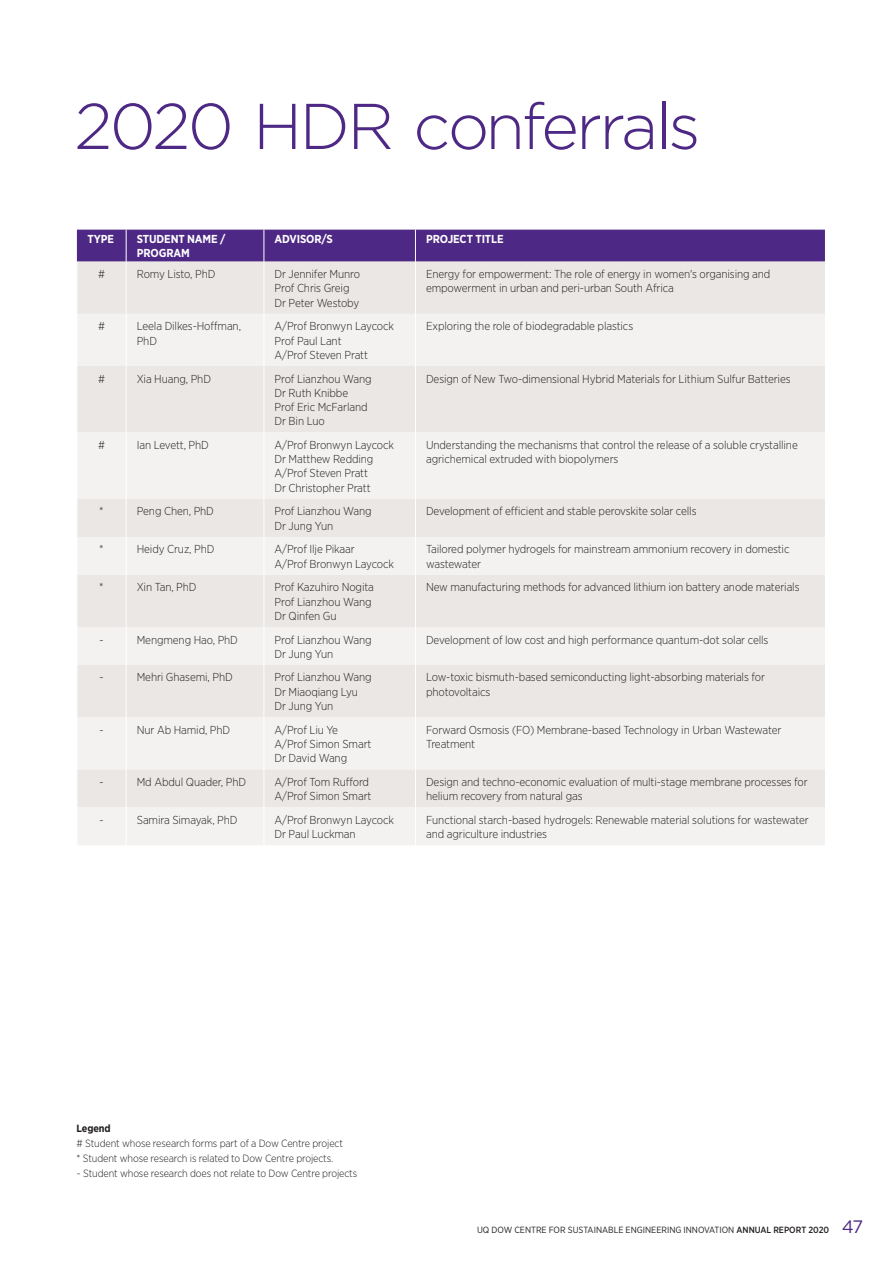
<style>
.page{position:relative;width:893px;height:1263px;background:#fff}
.page>*{position:absolute;margin:0;border:0;box-sizing:border-box;transform-origin:0 0}
.t1{font:300 64.5px "Gotham";letter-spacing:-.04em;color:#4d2884}
.t2{font:300 11.55px/14.2px "Gotham Narrow";letter-spacing:-.01em;color:#231f20}
.t3{font:700 11.55px/14.2px "Gotham Narrow";letter-spacing:-.01em;color:#fff}
.t4{font:300 10.5px/15px "Gotham Narrow";letter-spacing:-.01em;color:#231f20}
.t5{font:700 10.5px "Gotham Narrow";letter-spacing:-.01em;color:#231f20}
.t6{font:9px "Gotham Narrow";color:#231f20}
.s1{font-weight:500}
.s2{font-family:"Gotham";font-size:18px;color:#4d2884}
</style>
<div class="page">
<div style="left:77px;top:230px;width:748px;height:32px;background:#4d2884"></div>
<div style="left:78px;top:262px;width:747px;height:52px;background:#eae7e4"></div>
<svg style="left:78px;top:314px;width:747px;height:531px;fill:#f3f2f1"></svg>
<hr style="left:126px;top:230px;width:1px;height:32px;background:#fff">
<hr style="left:264px;top:230px;width:1px;height:32px;background:#fff">
<hr style="left:415px;top:230px;width:1px;height:32px;background:#fff">
<hr style="left:126px;top:262px;width:1px;height:52px;background:#fff">
<hr style="left:264px;top:262px;width:1px;height:52px;background:#fff">
<hr style="left:415px;top:262px;width:1px;height:52px;background:#fff">
<hr style="left:126px;top:314px;width:1px;height:52px;background:#fff">
<hr style="left:264px;top:314px;width:1px;height:52px;background:#fff">
<hr style="left:415px;top:314px;width:1px;height:52px;background:#fff">
<hr style="left:126px;top:366px;width:1px;height:66px;background:#fff">
<hr style="left:264px;top:366px;width:1px;height:66px;background:#fff">
<hr style="left:415px;top:366px;width:1px;height:66px;background:#fff">
<hr style="left:126px;top:432px;width:1px;height:67px;background:#fff">
<hr style="left:264px;top:432px;width:1px;height:67px;background:#fff">
<hr style="left:415px;top:432px;width:1px;height:67px;background:#fff">
<hr style="left:126px;top:499px;width:1px;height:38px;background:#fff">
<hr style="left:264px;top:499px;width:1px;height:38px;background:#fff">
<hr style="left:415px;top:499px;width:1px;height:38px;background:#fff">
<hr style="left:126px;top:537px;width:1px;height:38px;background:#fff">
<hr style="left:264px;top:537px;width:1px;height:38px;background:#fff">
<hr style="left:415px;top:537px;width:1px;height:38px;background:#fff">
<hr style="left:126px;top:575px;width:1px;height:52px;background:#fff">
<hr style="left:264px;top:575px;width:1px;height:52px;background:#fff">
<hr style="left:415px;top:575px;width:1px;height:52px;background:#fff">
<hr style="left:126px;top:627px;width:1px;height:38px;background:#fff">
<hr style="left:264px;top:627px;width:1px;height:38px;background:#fff">
<hr style="left:415px;top:627px;width:1px;height:38px;background:#fff">
<hr style="left:126px;top:665px;width:1px;height:52px;background:#fff">
<hr style="left:264px;top:665px;width:1px;height:52px;background:#fff">
<hr style="left:415px;top:665px;width:1px;height:52px;background:#fff">
<hr style="left:126px;top:717px;width:1px;height:52px;background:#fff">
<hr style="left:264px;top:717px;width:1px;height:52px;background:#fff">
<hr style="left:415px;top:717px;width:1px;height:52px;background:#fff">
<hr style="left:126px;top:769px;width:1px;height:38px;background:#fff">
<hr style="left:264px;top:769px;width:1px;height:38px;background:#fff">
<hr style="left:415px;top:769px;width:1px;height:38px;background:#fff">
<hr style="left:126px;top:807px;width:1px;height:38px;background:#fff">
<hr style="left:264px;top:807px;width:1px;height:38px;background:#fff">
<hr style="left:415px;top:807px;width:1px;height:38px;background:#fff">
<h1 class="t1" style="left:74px;top:85px;width:627px">2020 HDR conferrals</h1>
<p class="t3" style="left:88px;top:232px;width:28px">TYPE</p>
<p class="t3" style="left:137px;top:232px;width:90px">STUDENT NAME /<br>PROGRAM</p>
<p class="t3" style="left:275px;top:232px;width:60px">ADVISOR/S</p>
<p class="t3" style="left:426px;top:232px;width:79px">PROJECT TITLE</p>
<p class="t2" style="left:98px;top:267px;width:8px">#</p>
<p class="t2" style="left:137px;top:267px;width:80px">Romy Listo, PhD</p>
<p class="t2" style="left:275px;top:267px;width:87px">Dr Jennifer Munro<br>Prof Chris Greig<br>Dr Peter Westoby</p>
<p class="t2" style="left:426px;top:267px;width:346px">Energy for empowerment: The role of energy in women's organising and empowerment in urban and peri-urban South Africa</p>
<p class="t2" style="left:98px;top:319px;width:8px">#</p>
<p class="t2" style="left:137px;top:319px;width:106px">Leela Dilkes-Hoffman,<br>PhD</p>
<p class="t2" style="left:275px;top:319px;width:121px">A/Prof Bronwyn Laycock<br>Prof Paul Lant<br>A/Prof Steven Pratt</p>
<p class="t2" style="left:426px;top:319px;width:209px">Exploring the role of biodegradable plastics</p>
<p class="t2" style="left:98px;top:371px;width:8px">#</p>
<p class="t2" style="left:137px;top:371px;width:76px">Xia Huang, PhD</p>
<p class="t2" style="left:275px;top:371px;width:99px">Prof Lianzhou Wang<br>Dr Ruth Knibbe<br>Prof Eric McFarland<br>Dr Bin Luo</p>
<p class="t2" style="left:426px;top:371px;width:366px">Design of New Two-dimensional Hybrid Materials for Lithium Sulfur Batteries</p>
<p class="t2" style="left:98px;top:437px;width:8px">#</p>
<p class="t2" style="left:137px;top:437px;width:74px">Ian Levett, PhD</p>
<p class="t2" style="left:275px;top:437px;width:121px">A/Prof Bronwyn Laycock<br>Dr Matthew Redding<br>A/Prof Steven Pratt<br>Dr Christopher Pratt</p>
<p class="t2" style="left:426px;top:437px;width:373px">Understanding the mechanisms that control the release of a soluble crystalline agrichemical extruded with biopolymers</p>
<p class="t2" style="left:99px;top:504px;width:6px">*</p>
<p class="t2" style="left:137px;top:504px;width:79px">Peng Chen, PhD</p>
<p class="t2" style="left:275px;top:504px;width:99px">Prof Lianzhou Wang<br>Dr Jung Yun</p>
<p class="t2" style="left:426px;top:504px;width:272px">Development of efficient and stable perovskite solar cells</p>
<p class="t2" style="left:99px;top:542px;width:6px">*</p>
<p class="t2" style="left:137px;top:542px;width:79px">Heidy Cruz, PhD</p>
<p class="t2" style="left:275px;top:542px;width:121px">A/Prof Ilje Pikaar<br>A/Prof Bronwyn Laycock</p>
<p class="t2" style="left:426px;top:542px;width:365px">Tailored polymer hydrogels for mainstream ammonium recovery in domestic wastewater</p>
<p class="t2" style="left:99px;top:580px;width:6px">*</p>
<p class="t2" style="left:137px;top:580px;width:61px">Xin Tan, PhD</p>
<p class="t2" style="left:275px;top:580px;width:101px">Prof Kazuhiro Nogita<br>Prof Lianzhou Wang<br>Dr Qinfen Gu</p>
<p class="t2" style="left:426px;top:580px;width:375px">New manufacturing methods for advanced lithium ion battery anode materials</p>
<p class="t2" style="left:99px;top:632px;width:6px">~</p>
<p class="t2" style="left:137px;top:632px;width:103px">Mengmeng Hao, PhD</p>
<p class="t2" style="left:275px;top:632px;width:99px">Prof Lianzhou Wang<br>Dr Jung Yun</p>
<p class="t2" style="left:426px;top:632px;width:344px">Development of low cost and high performance quantum-dot solar cells</p>
<p class="t2" style="left:99px;top:670px;width:6px">~</p>
<p class="t2" style="left:137px;top:670px;width:97px">Mehri Ghasemi, PhD</p>
<p class="t2" style="left:275px;top:670px;width:99px">Prof Lianzhou Wang<br>Dr Miaoqiang Lyu<br>Dr Jung Yun</p>
<p class="t2" style="left:426px;top:670px;width:340px">Low-toxic bismuth-based semiconducting light-absorbing materials for photovoltaics</p>
<p class="t2" style="left:99px;top:722px;width:6px">~</p>
<p class="t2" style="left:137px;top:722px;width:95px">Nur Ab Hamid, PhD</p>
<p class="t2" style="left:275px;top:722px;width:98px">A/Prof Liu Ye<br>A/Prof Simon Smart<br>Dr David Wang</p>
<p class="t2" style="left:426px;top:722px;width:357px">Forward Osmosis (FO) Membrane-based Technology in Urban Wastewater<br>Treatment</p>
<p class="t2" style="left:99px;top:774px;width:6px">~</p>
<p class="t2" style="left:137px;top:774px;width:111px">Md Abdul Quader, PhD</p>
<p class="t2" style="left:275px;top:774px;width:98px">A/Prof Tom Rufford<br>A/Prof Simon Smart</p>
<p class="t2" style="left:426px;top:774px;width:383px">Design and techno-economic evaluation of multi-stage membrane processes for helium recovery from natural gas</p>
<p class="t2" style="left:99px;top:812px;width:6px">~</p>
<p class="t2" style="left:137px;top:812px;width:102px">Samira Simayak, PhD</p>
<p class="t2" style="left:275px;top:812px;width:121px">A/Prof Bronwyn Laycock<br>Dr Paul Luckman</p>
<p class="t2" style="left:426px;top:812px;width:384px">Functional starch-based hydrogels: Renewable material solutions for wastewater and agriculture industries</p>
<p class="t5" style="left:77px;top:1121px;width:36px">Legend</p>
<p class="t4" style="left:77px;top:1135px;width:282px"># Student whose research forms part of a Dow Centre project<br>* Student whose research is related to Dow Centre projects.<br>~ Student whose research does not relate to Dow Centre projects</p>
<p class="t6" style="left:477px;top:1224px;width:388px">UQ DOW CENTRE FOR SUSTAINABLE ENGINEERING INNOVATION <span class="s1">ANNUAL REPORT 2020</span> <span class="s2">47</span></p>
</div>
